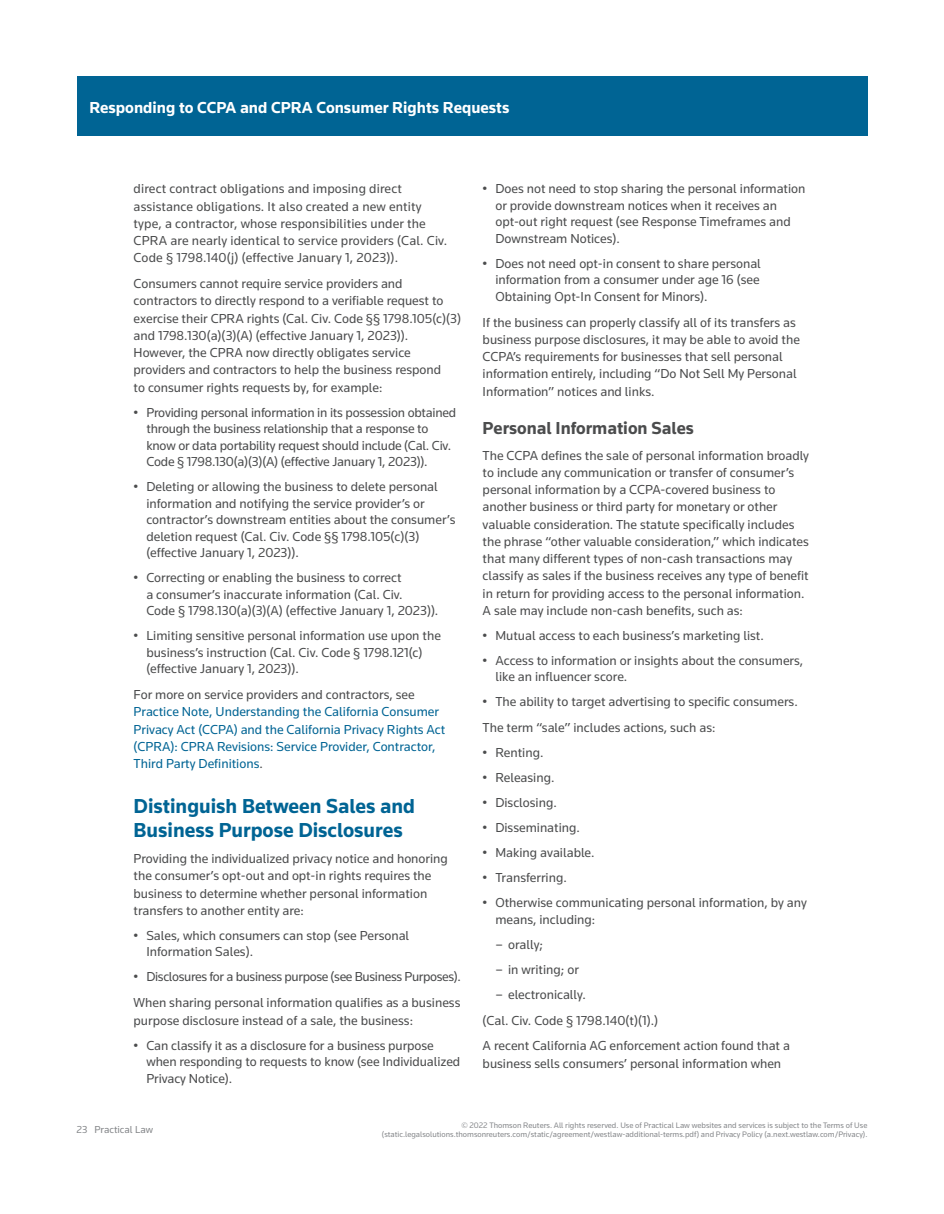
<style>
.page{position:relative;width:944px;height:1214px;background:#fff}
.page>*{position:absolute;margin:0;border:0;box-sizing:border-box;transform-origin:0 0}
.t1{font:700 21px/24px "Knowledge";color:#006494}
.t2{font:700 18px "Knowledge";color:#4b4c4d}
.t3{font:700 16.5px "Knowledge";color:#fff}
.t4{font:13.5px/17.2px "Knowledge";color:#4b4c4d}
.t5{font:13.5px/17.2px "Knowledge";color:#006494}
.t6{font:13.5px/25.8px "Knowledge";letter-spacing:-.02em;color:#4b4c4d}
.t7{font:10.5px "Knowledge";color:#86888b}
.t8{font:8.25px/9.8px "Knowledge";color:#86888b;text-align:right}
.s1{color:#4b4c4d}
</style>
<div class="page">
<div style="left:77px;top:77px;width:790px;height:59px;background:#006494"></div>
<p class="t3" style="left:89px;top:97px;width:421px">Responding to CCPA and CPRA Consumer Rights Requests</p>
<p class="t4" style="left:134px;top:180px;width:315px">direct contract obligations and imposing direct assistance obligations. It also created a new entity type, a contractor, whose responsibilities under the CPRA are nearly identical to service providers (Cal. Civ.<br>Code § 1798.140(j) (effective January 1, 2023)).</p>
<p class="t4" style="left:134px;top:275px;width:329px">Consumers cannot require service providers and contractors to directly respond to a verifiable request to exercise their CPRA rights (Cal. Civ. Code §§ 1798.105(c)(3) and 1798.130(a)(3)(A) (effective January 1, 2023)).<br>However, the CPRA now directly obligates service providers and contractors to help the business respond<br>to consumer rights requests by, for example:</p>
<p class="t4" style="left:146px;top:404px;width:311px;line-height:16.5px;text-indent:-13px">• Providing personal information in its possession obtained through the business relationship that a response to know or data portability request should include (Cal. Civ.<br>Code § 1798.130(a)(3)(A) (effective January 1, 2023)).</p>
<p class="t4" style="left:146px;top:478px;width:310px;line-height:16.5px;text-indent:-13px">• Deleting or allowing the business to delete personal information and notifying the service provider’s or contractor’s downstream entities about the consumer’s deletion request (Cal. Civ. Code §§ 1798.105(c)(3) (effective January 1, 2023)).</p>
<p class="t4" style="left:146px;top:569px;width:293px;line-height:16.5px;text-indent:-13px">• Correcting or enabling the business to correct<br>a consumer’s inaccurate information (Cal. Civ.<br>Code § 1798.130(a)(3)(A) (effective January 1, 2023)).</p>
<p class="t4" style="left:146px;top:627px;width:296px;line-height:16.5px;text-indent:-13px">• Limiting sensitive personal information use upon the business’s instruction (Cal. Civ. Code § 1798.121(c) (effective January 1, 2023)).</p>
<p class="t4" style="left:134px;top:685px;width:283px">For more on service providers and contractors, see</p>
<p class="t5" style="left:134px;top:703px;width:313px">Practice Note, Understanding the California Consumer Privacy Act (CCPA) and the California Privacy Rights Act (CPRA): CPRA Revisions: Service Provider, Contractor, Third Party Definitions<span class="s1">.</span></p>
<h1 class="t1" style="left:134px;top:794px;width:283px">Distinguish Between Sales and<br>Business Purpose Disclosures</h1>
<p class="t4" style="left:134px;top:849px;width:316px">Providing the individualized privacy notice and honoring the consumer’s opt-out and opt-in rights requires the business to determine whether personal information transfers to another entity are:</p>
<p class="t4" style="left:146px;top:927px;width:264px;line-height:16.5px;text-indent:-13px">• Sales, which consumers can stop (see Personal<br>Information Sales).</p>
<p class="t6" style="left:134px;top:963px;width:329px">• Disclosures for a business purpose (see Business Purposes).<br>When sharing personal information qualifies as a business</p>
<p class="t4" style="left:134px;top:1011px;width:281px">purpose disclosure instead of a sale, the business:</p>
<p class="t4" style="left:146px;top:1036px;width:315px;line-height:16.5px;text-indent:-13px">• Can classify it as a disclosure for a business purpose when responding to requests to know (see Individualized<br>Privacy Notice).</p>
<p class="t4" style="left:495px;top:180px;width:311px;line-height:16.5px;text-indent:-13px">• Does not need to stop sharing the personal information or provide downstream notices when it receives an opt-out right request (see Response Timeframes and Downstream Notices).</p>
<p class="t4" style="left:495px;top:255px;width:267px;line-height:16.5px;text-align:justify;text-indent:-13px">• Does not need opt-in consent to share personal information from a consumer under age 16 (see Obtaining Opt-In Consent for Minors).</p>
<p class="t4" style="left:482px;top:313px;width:319px">If the business can properly classify all of its transfers as business purpose disclosures, it may be able to avoid the CCPA’s requirements for businesses that sell personal information entirely, including “Do Not Sell My Personal Information” notices and links.</p>
<h2 class="t2" style="left:482px;top:416px;width:213px">Personal Information Sales</h2>
<p class="t4" style="left:482px;top:446px;width:328px">The CCPA defines the sale of personal information broadly to include any communication or transfer of consumer’s personal information by a CCPA-covered business to another business or third party for monetary or other valuable consideration. The statute specifically includes the phrase “other valuable consideration,” which indicates that many different types of non-cash transactions may classify as sales if the business receives any type of benefit in return for providing access to the personal information.<br>A sale may include non-cash benefits, such as:</p>
<p class="t4" style="left:482px;top:626px;width:283px">• Mutual access to each business’s marketing list.</p>
<p class="t4" style="left:495px;top:652px;width:309px;line-height:16.5px;text-indent:-13px">• Access to information or insights about the consumers, like an influencer score.</p>
<p class="t4" style="left:482px;top:688px;width:317px;line-height:25.8px">• The ability to target advertising to specific consumers.<br>The term “sale” includes actions, such as:</p>
<p class="t4" style="left:482px;top:744px;width:62px">• Renting.</p>
<p class="t4" style="left:482px;top:769px;width:73px">• Releasing.</p>
<p class="t4" style="left:482px;top:794px;width:76px">• Disclosing.</p>
<p class="t4" style="left:482px;top:819px;width:99px">• Disseminating.</p>
<p class="t4" style="left:482px;top:844px;width:113px">• Making available.</p>
<p class="t4" style="left:482px;top:869px;width:86px">• Transferring.</p>
<p class="t4" style="left:495px;top:894px;width:313px;line-height:16.5px;text-indent:-13px">• Otherwise communicating personal information, by any means, including:</p>
<p class="t4" style="left:495px;top:935px;width:49px">– orally;</p>
<p class="t4" style="left:495px;top:960px;width:85px">– in writing; or</p>
<p class="t4" style="left:482px;top:981px;width:309px;line-height:25.8px;text-indent:13px">– electronically.<br>(Cal. Civ. Code § 1798.140(t)(1).)<br>A recent California AG enforcement action found that a</p>
<p class="t4" style="left:482px;top:1054px;width:300px">business sells consumers’ personal information when</p>
<p class="t7" style="left:77px;top:1123px;width:78px">23 Practical Law</p>
<p class="t8" style="left:382px;top:1119px;width:487px">© 2022 Thomson Reuters. All rights reserved. Use of Practical Law websites and services is subject to the Terms of Use (static.legalsolutions.thomsonreuters.com/static/agreement/westlaw-additional-terms.pdf) and Privacy Policy (a.next.westlaw.com/Privacy).</p>
</div>
